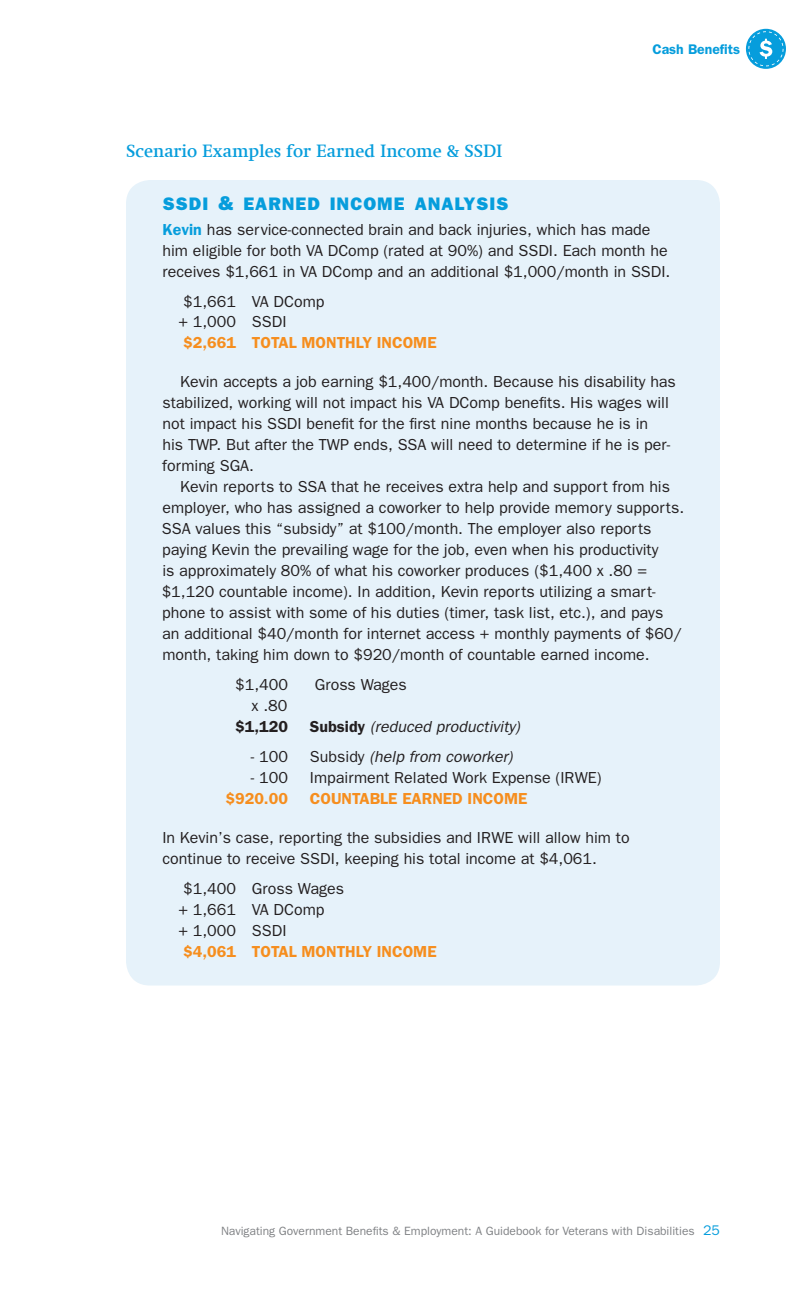
<style>
.page{position:relative;width:810px;height:1296px;background:#fff}
.page>*{position:absolute;margin:0;border:0;box-sizing:border-box;transform-origin:0 0}
.t1{font:800 18.2px "Franklin Gothic";letter-spacing:.055em;color:#069ddc}
.t2{font:500 18px "Swift Com";color:#069ddc}
.t3{font:16px/21px "Franklin Gothic";color:#231f20}
.t4{font:600 16px "Franklin Gothic";color:#f68e1e}
.t5{font:italic 16px "Franklin Gothic";color:#231f20}
.t6{font:600 16px "Franklin Gothic";color:#231f20}
.t7{font:600 14px "Franklin Gothic";color:#069ddc}
.t8{font:12px "Franklin Gothic";color:#808285}
.s1{font-size:20px}
.s2{font-weight:600;color:#069ddc}
.s3{font-weight:600;font-style:normal}
.s4{font-style:normal}
.s5{font-size:14px;color:#069ddc}
</style>
<div class="page">
<svg style="left:746px;top:29px;width:40px;height:40px"></svg>
<div style="left:126px;top:180px;width:594px;height:806px;background:#e6f2fa;border-radius:24px"></div>
<p class="t7" style="left:652px;top:41px;width:89px">CASH BENEFITS</p>
<p class="t2" style="left:126px;top:140px;width:378px">Scenario Examples for Earned Income &amp; SSDI</p>
<p class="t1" style="left:163px;top:193px;width:347px">SSDI <span class="s1">&amp;</span> EARNED INCOME ANALYSIS</p>
<p class="t3" style="left:162px;top:218px;width:509px"><span class="s2">KEVIN</span> has service-connected brain and back injuries, which has made him eligible for both VA DComp (rated at 90%) and SSDI. Each month he receives $1,661 in VA DComp and an additional $1,000/month in SSDI.</p>
<p class="t3" style="left:178px;top:290px;width:148px">$1,661 VA DComp + 1,000 SSDI</p>
<p class="t4" style="left:183px;top:334px;width:92px">$2,661 TOTAL</p>
<p class="t4" style="left:301px;top:334px;width:137px">MONTHLY INCOME</p>
<p class="t3" style="left:162px;top:371px;width:515px;text-indent:18px">Kevin accepts a job earning $1,400/month. Because his disability has stabilized, working will not impact his VA DComp benefits. His wages will not impact his SSDI benefit for the first nine months because he is in<br>his TWP. But after the TWP ends, SSA will need to determine if he is per&shy;forming SGA.</p>
<p class="t3" style="left:162px;top:476px;width:524px;text-indent:19px">Kevin reports to SSA that he receives extra help and support from his employer, who has assigned a coworker to help provide memory supports.<br>SSA values this “subsidy” at $100/month. The employer also reports paying Kevin the prevailing wage for the job, even when his productivity<br>is approximately 80% of what his coworker produces ($1,400 x .80 = $1,120 countable income). In addition, Kevin reports utilizing a smart&shy;phone to assist with some of his duties (timer, task list, etc.), and pays<br>an additional $40/month for internet access + monthly payments of $60/ month, taking him down to $920/month of countable earned income.</p>
<p class="t3" style="left:235px;top:674px;width:54px">$1,400</p>
<p class="t3" style="left:315px;top:674px;width:94px">Gross Wages</p>
<p class="t3" style="left:252px;top:695px;width:37px">x .80</p>
<p class="t6" style="left:235px;top:717px;width:54px">$1,120</p>
<p class="t5" style="left:310px;top:718px;width:212px"><span class="s3">SUBSIDY</span> (reduced productivity)</p>
<p class="t3" style="left:251px;top:746px;width:39px">- 100</p>
<p class="t5" style="left:310px;top:748px;width:204px"><span class="s4">Subsidy</span> (help from coworker)</p>
<p class="t3" style="left:251px;top:767px;width:39px">- 100</p>
<p class="t3" style="left:310px;top:767px;width:293px">Impairment Related Work Expense (IRWE)</p>
<p class="t4" style="left:226px;top:789px;width:64px">$920.00</p>
<p class="t4" style="left:310px;top:789px;width:46px">COUNTABL</p>
<p class="t4" style="left:388px;top:789px;width:25px">E EAR</p>
<p class="t4" style="left:432px;top:789px;width:97px">NED INCOME</p>
<p class="t3" style="left:162px;top:827px;width:469px">In Kevin’s case, reporting the subsidies and IRWE will allow him to continue to receive SSDI, keeping his total income at $4,061.</p>
<p class="t3" style="left:178px;top:878px;width:167px;text-indent:5px">$1,400 Gross Wages + 1,661 VA DComp<br>+ 1,000 SSDI</p>
<p class="t4" style="left:183px;top:942px;width:92px">$4,061 TOTAL</p>
<p class="t4" style="left:301px;top:942px;width:137px">MONTHLY INCOME</p>
<p class="t8" style="left:221px;top:1224px;width:500px">Navigating Government Benefits &amp; Employment: A Guidebook for Veterans with Disabilities <span class="s5">25</span></p>
</div>
